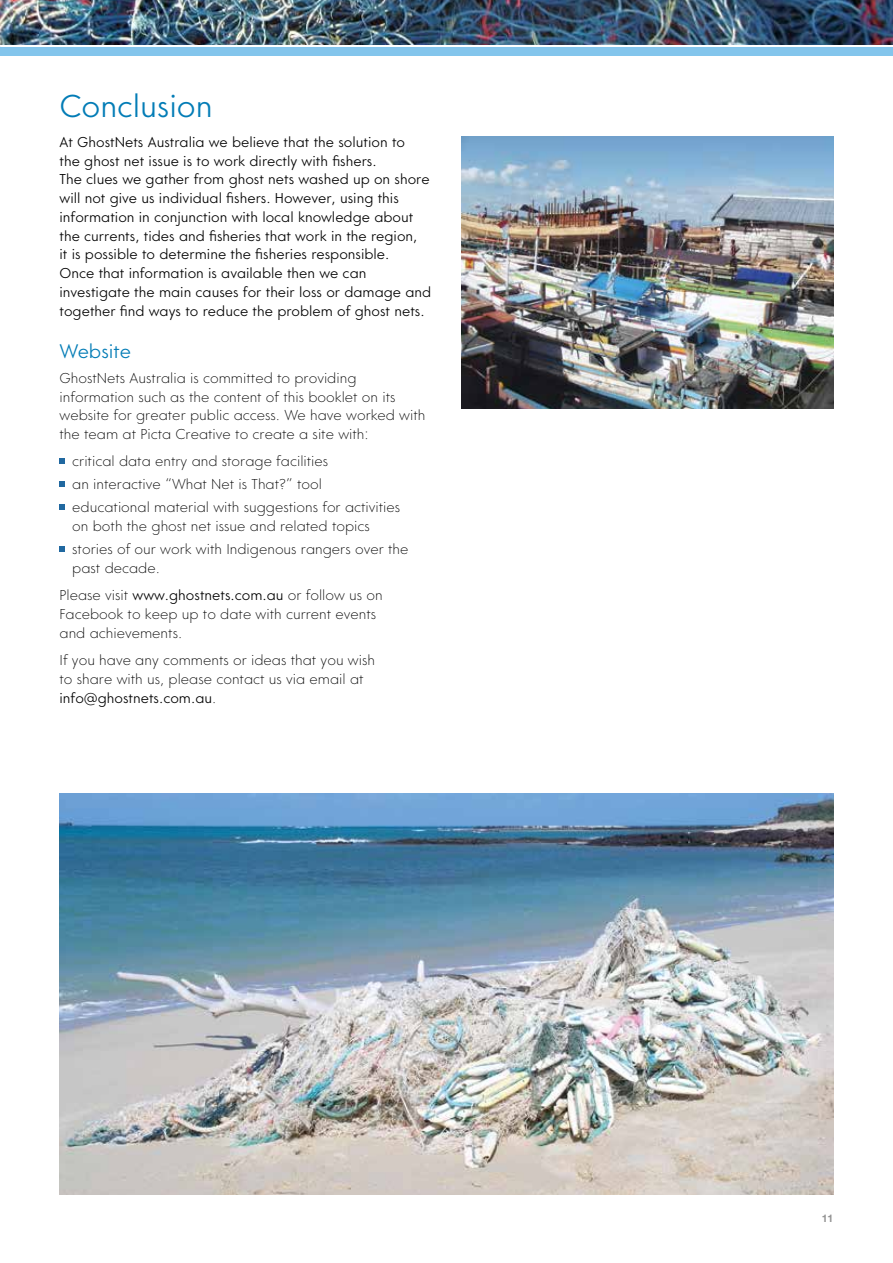
<style>
.page{position:relative;width:893px;height:1263px;background:#fff}
.page>*{position:absolute;margin:0;border:0;box-sizing:border-box;transform-origin:0 0}
.t1{font:300 31.5px "Core Sans G35";color:#037cb6}
.t2{font:300 19.5px "Core Sans G35";color:#037cb6}
.t3{font:200 14.25px/18.8px "Core Sans G25";color:#000}
.t4{font:300 14.25px/18.8px "Core Sans G35";color:#000}
.t5{font:700 10.5px "Helvetica Neue";color:#949494}
.s1{font-family:"Core Sans G35";font-weight:300}
.s2{font-family:"Core Sans G25";font-weight:200}
</style>
<div class="page">
<img style="left:0;top:0;width:893px;height:45px">
<div style="left:0;top:47px;width:893px;height:8px;background:#83c5ec"></div>
<svg style="left:60px;top:458px;width:5px;height:5px"></svg>
<svg style="left:60px;top:481px;width:5px;height:5px"></svg>
<svg style="left:60px;top:504px;width:5px;height:5px"></svg>
<svg style="left:60px;top:546px;width:5px;height:5px"></svg>
<img style="left:60px;top:793px;width:773px;height:402px">
<img style="left:461px;top:136px;width:372px;height:272px">
<h1 class="t1" style="left:60px;top:87px;width:155px">Conclusion</h1>
<p class="t4" style="left:60px;top:133px;width:373px">At GhostNets Australia we believe that the solution to<br>the ghost net issue is to work directly with fishers.<br>The clues we gather from ghost nets washed up on shore will not give us individual fishers. However, using this information in conjunction with local knowledge about the currents, tides and fisheries that work in the region,<br>it is possible to determine the fisheries responsible.<br>Once that information is available then we can investigate the main causes for their loss or damage and together find ways to reduce the problem of ghost nets.</p>
<h2 class="t2" style="left:60px;top:339px;width:73px">Website</h2>
<p class="t3" style="left:60px;top:369px;width:367px">GhostNets Australia is committed to providing information such as the content of this booklet on its website for greater public access. We have worked with the team at Picta Creative to create a site with:</p>
<p class="t3" style="left:72px;top:450px;width:329px;line-height:23px">critical data entry and storage facilities<br>an interactive “What Net is That?” tool educational material with suggestions for activities</p>
<p class="t3" style="left:72px;top:515px;width:338px;line-height:23px">on both the ghost net issue and related topics stories of our work with Indigenous rangers over the</p>
<p class="t3" style="left:60px;top:555px;width:325px;line-height:27.3px;text-indent:13px">past decade.<br>Please visit <span class="s1">www.ghostnets.com.au</span> or follow us on</p>
<p class="t3" style="left:60px;top:605px;width:318px">Facebook to keep up to date with current events and achievements.</p>
<p class="t3" style="left:60px;top:651px;width:317px">If you have any comments or ideas that you wish to share with us, please contact us via email at</p>
<p class="t4" style="left:60px;top:688px;width:158px">info@ghostnets.com.au<span class="s2">.</span></p>
<p class="t5" style="left:822px;top:1210px;width:13px">11</p>
</div>
